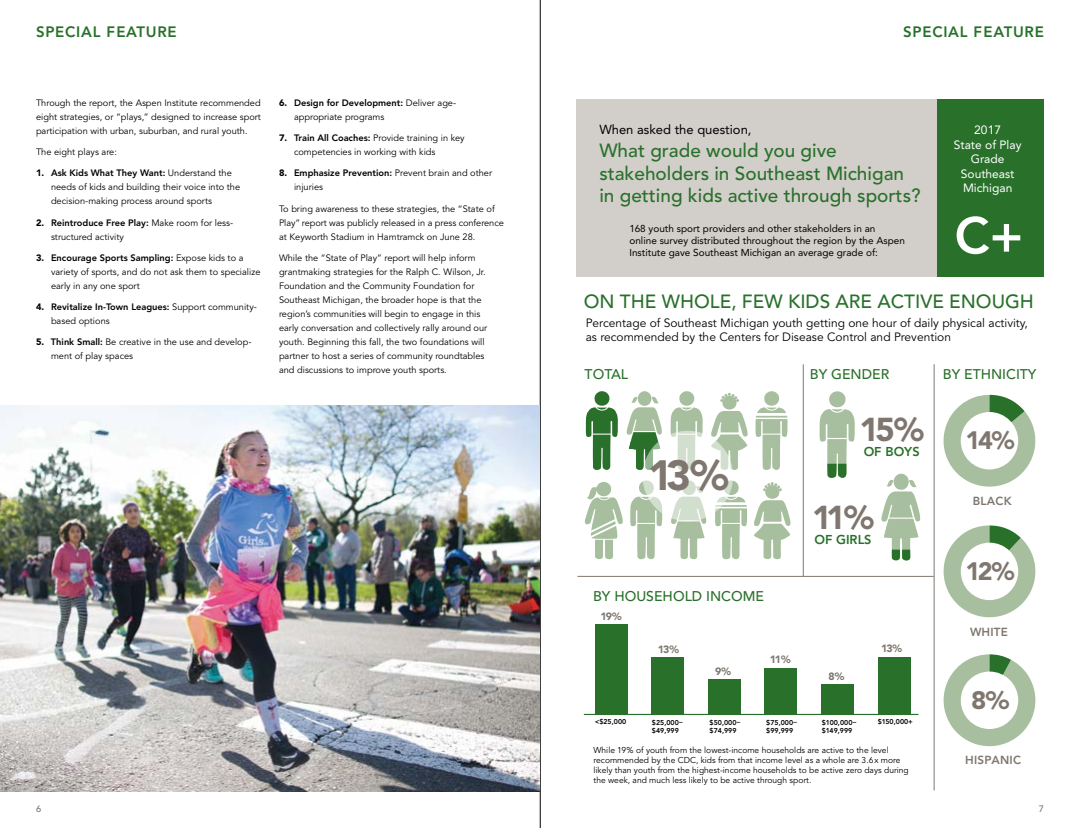
<style>
.page{position:relative;width:1080px;height:828px;background:#fff}
.page>*{position:absolute;margin:0;border:0;box-sizing:border-box;transform-origin:0 0}
.t1{font:800 51px "Avenir LT Std";color:#fff}
.t2{font:900 42px "Avenir LT Std";color:#7f776f}
.t3{font:900 32.8px "Avenir LT Std";color:#7f776f}
.t4{font:900 25px "Avenir LT Std";color:#7f776f}
.t5{font:500 19px/22.8px "Avenir LT Std";color:#29712a}
.t6{font:800 15px "Avenir LT Std";letter-spacing:.05em;color:#29712a}
.t7{font:500 14px "Avenir LT Std";color:#29712a}
.t8{font:13px "Avenir LT Std";color:#000}
.t9{font:800 12.8px "Avenir LT Std";color:#29712a}
.t10{font:12px/14.4px "Avenir LT Std";color:#000}
.t11{font:12px/14.4px "Avenir LT Std";color:#fff;text-align:center}
.t12{font:800 11.6px "Avenir LT Std";letter-spacing:.015em;color:#7f776f}
.t13{font:900 10.5px "Avenir LT Std";letter-spacing:-.08em;color:#7f776f}
.t14{font:10px/12px "Avenir LT Std";color:#000}
.t15{font:9.2px/14px "Avenir LT Std";color:#000}
.t16{font:500 9.2px "Avenir LT Std";color:#7f776f}
.t17{font:8.5px/10.2px "Avenir LT Std";color:#000}
.t18{font:800 7px/8.4px "Avenir LT Std";color:#000}
.s1{font-weight:900}
.s2{font-weight:800}
</style>
<div class="page">
<hr style="left:540px;top:0;width:1px;height:828px;background:#000">
<img style="left:0;top:405px;width:540px;height:387px">
<div style="left:932px;top:99px;width:112px;height:178px;background:#29712a"></div>
<div style="left:878px;top:657px;width:32px;height:57px;background:#29712a"></div>
<div style="left:821px;top:684px;width:33px;height:30px;background:#29712a"></div>
<div style="left:765px;top:668px;width:32px;height:46px;background:#29712a"></div>
<div style="left:708px;top:679px;width:33px;height:35px;background:#29712a"></div>
<div style="left:651px;top:657px;width:33px;height:57px;background:#29712a"></div>
<div style="left:595px;top:624px;width:32px;height:90px;background:#29712a"></div>
<hr style="left:584px;top:714px;width:335px;height:1px;background:#29712a">
<svg style="left:943px;top:525px;width:93px;height:93px"></svg>
<div style="left:961px;top:543px;width:57px;height:57px;background:#fff;border-radius:50%"></div>
<svg style="left:943px;top:654px;width:93px;height:93px"></svg>
<div style="left:961px;top:672px;width:57px;height:57px;background:#fff;border-radius:50%"></div>
<svg style="left:943px;top:395px;width:93px;height:92px"></svg>
<div style="left:961px;top:412px;width:57px;height:57px;background:#fff;border-radius:50%"></div>
<div style="left:576px;top:99px;width:360px;height:178px;background:#d2ceca"></div>
<hr style="left:577px;top:576px;width:357px;height:1px;background:#7f776f">
<hr style="left:934px;top:364px;width:1px;height:426px;background:#7f776f">
<svg style="left:711px;top:393px;width:37px;height:77px"></svg>
<svg style="left:754px;top:482px;width:37px;height:78px"></svg>
<svg style="left:626px;top:391px;width:36px;height:79px"></svg>
<svg style="left:584px;top:482px;width:39px;height:78px"></svg>
<svg style="left:585px;top:391px;width:33px;height:79px"></svg>
<svg style="left:670px;top:391px;width:33px;height:43px"></svg>
<svg style="left:630px;top:481px;width:33px;height:78px"></svg>
<svg style="left:755px;top:391px;width:33px;height:79px"></svg>
<svg style="left:715px;top:480px;width:32px;height:79px"></svg>
<svg style="left:671px;top:517px;width:36px;height:43px"></svg>
<svg style="left:881px;top:473px;width:40px;height:88px"></svg>
<svg style="left:819px;top:391px;width:36px;height:87px"></svg>
<hr style="left:803px;top:364px;width:1px;height:212px;background:#7f776f">
<svg style="left:643px;top:431px;width:90px;height:90px"></svg>
<h3 class="t6" style="left:36px;top:23px;width:142px">SPECIAL FEATURE</h3>
<p class="t15" style="left:36px;top:96px;width:226px;text-align:justify">Through the report, the Aspen Institute recommended eight strategies, or “plays,” designed to increase sport participation with urban, suburban, and rural youth.</p>
<p class="t15" style="left:36px;top:145px;width:83px">The eight plays are:</p>
<p class="t15" style="left:51px;top:166px;width:191px;text-indent:-15px"><span class="s1">1.</span> <span class="s2">Ask Kids What They Want:</span> Understand the needs of kids and building their voice into the decision-making process around sports</p>
<p class="t15" style="left:51px;top:216px;width:184px;text-indent:-15px"><span class="s1">2.</span> <span class="s2">Reintroduce Free Play:</span> Make room for less&shy;structured activity</p>
<p class="t15" style="left:51px;top:251px;width:211px;text-indent:-15px"><span class="s1">3.</span> <span class="s2">Encourage Sports Sampling:</span> Expose kids to a variety of sports, and do not ask them to specialize early in any one sport</p>
<p class="t15" style="left:51px;top:300px;width:207px;text-indent:-15px"><span class="s1">4.</span> <span class="s2">Revitalize In-Town Leagues:</span> Support community&shy;based options</p>
<p class="t15" style="left:51px;top:335px;width:202px;text-indent:-15px"><span class="s1">5.</span> <span class="s2">Think Small:</span> Be creative in the use and develop&shy;ment of play spaces</p>
<p class="t15" style="left:294px;top:96px;width:164px;text-indent:-15px"><span class="s1">6.</span> <span class="s2">Design for Development:</span> Deliver age&shy;appropriate programs</p>
<p class="t15" style="left:294px;top:131px;width:172px;text-indent:-15px"><span class="s1">7.</span> <span class="s2">Train All Coaches:</span> Provide training in key competencies in working with kids</p>
<p class="t15" style="left:294px;top:167px;width:200px;text-indent:-15px"><span class="s1">8.</span> <span class="s2">Emphasize Prevention:</span> Prevent brain and other injuries</p>
<p class="t15" style="left:279px;top:202px;width:226px">To bring awareness to these strategies, the “State of<br>Play” report was publicly released in a press conference at Keyworth Stadium in Hamtramck on June 28.</p>
<p class="t15" style="left:279px;top:251px;width:210px">While the “State of Play” report will help inform grantmaking strategies for the Ralph C. Wilson, Jr.<br>Foundation and the Community Foundation for Southeast Michigan, the broader hope is that the region’s communities will begin to engage in this early conversation and collectively rally around our youth. Beginning this fall, the two foundations will partner to host a series of community roundtables and discussions to improve youth sports.</p>
<h3 class="t6" style="left:903px;top:23px;width:142px">SPECIAL FEATURE</h3>
<h3 class="t8" style="left:599px;top:122px;width:154px">When asked the question,</h3>
<h3 class="t5" style="left:599px;top:139px;width:323px">What grade would you give stakeholders in Southeast Michigan in getting kids active through sports?</h3>
<p class="t14" style="left:629px;top:223px;width:277px">168 youth sport providers and other stakeholders in an online survey distributed throughout the region by the Aspen<br>Institute gave Southeast Michigan an average grade of:</p>
<h3 class="t11" style="left:954px;top:123px;width:69px">2017<br>State of Play<br>Grade<br>Southeast<br>Michigan</h3>
<h1 class="t1" style="left:955px;top:205px;width:70px">C+</h1>
<h3 class="t5" style="left:584px;top:290px;width:452px">ON THE WHOLE, FEW KIDS ARE ACTIVE ENOUGH</h3>
<h3 class="t10" style="left:586px;top:316px;width:444px">Percentage of Southeast Michigan youth getting one hour of daily physical activity, as recommended by the Centers for Disease Control and Prevention</h3>
<h3 class="t7" style="left:585px;top:366px;width:45px">TOTAL</h3>
<h3 class="t7" style="left:810px;top:366px;width:81px">BY GENDER</h3>
<h3 class="t3" style="left:860px;top:410px;width:66px">15%</h3>
<h3 class="t9" style="left:864px;top:444px;width:58px">OF BOYS</h3>
<h2 class="t2" style="left:648px;top:450px;width:83px">13%</h2>
<h3 class="t7" style="left:593px;top:589px;width:172px">BY HOUSEHOLD INCOME</h3>
<p class="t13" style="left:600px;top:610px;width:23px">19%</p>
<p class="t13" style="left:658px;top:643px;width:23px">13%</p>
<p class="t13" style="left:715px;top:665px;width:17px">9%</p>
<p class="t13" style="left:770px;top:653px;width:22px">11%</p>
<h3 class="t3" style="left:812px;top:498px;width:64px">11%</h3>
<h3 class="t9" style="left:814px;top:532px;width:59px">OF GIRLS</h3>
<p class="t13" style="left:828px;top:670px;width:17px">8%</p>
<p class="t13" style="left:881px;top:642px;width:23px">13%</p>
<p class="t18" style="left:595px;top:718px;width:33px">&lt;$25,000</p>
<p class="t18" style="left:652px;top:718px;width:32px">$25,000– $49,999</p>
<p class="t18" style="left:710px;top:718px;width:32px">$50,000– $74,999</p>
<p class="t18" style="left:766px;top:718px;width:32px">$75,000– $99,999</p>
<p class="t18" style="left:822px;top:718px;width:36px">$100,000– $149,999</p>
<p class="t18" style="left:878px;top:718px;width:37px">$150,000+</p>
<p class="t17" style="left:594px;top:745px;width:317px">While 19% of youth from the lowest-income households are active to the level recommended by the CDC, kids from that income level as a whole are 3.6x more likely than youth from the highest-income households to be active zero days during the week, and much less likely to be active through sport.</p>
<h3 class="t7" style="left:943px;top:366px;width:95px">BY ETHNICITY</h3>
<h3 class="t4" style="left:966px;top:425px;width:51px">14%</h3>
<p class="t12" style="left:973px;top:494px;width:40px">BLACK</p>
<h3 class="t4" style="left:965px;top:556px;width:51px">12%</h3>
<p class="t12" style="left:970px;top:625px;width:39px">WHITE</p>
<h3 class="t4" style="left:971px;top:685px;width:40px">8%</h3>
<p class="t12" style="left:965px;top:754px;width:57px">HISPANIC</p>
<p class="t16" style="left:36px;top:804px;width:7px">6</p>
<p class="t16" style="left:1039px;top:804px;width:7px">7</p>
</div>
